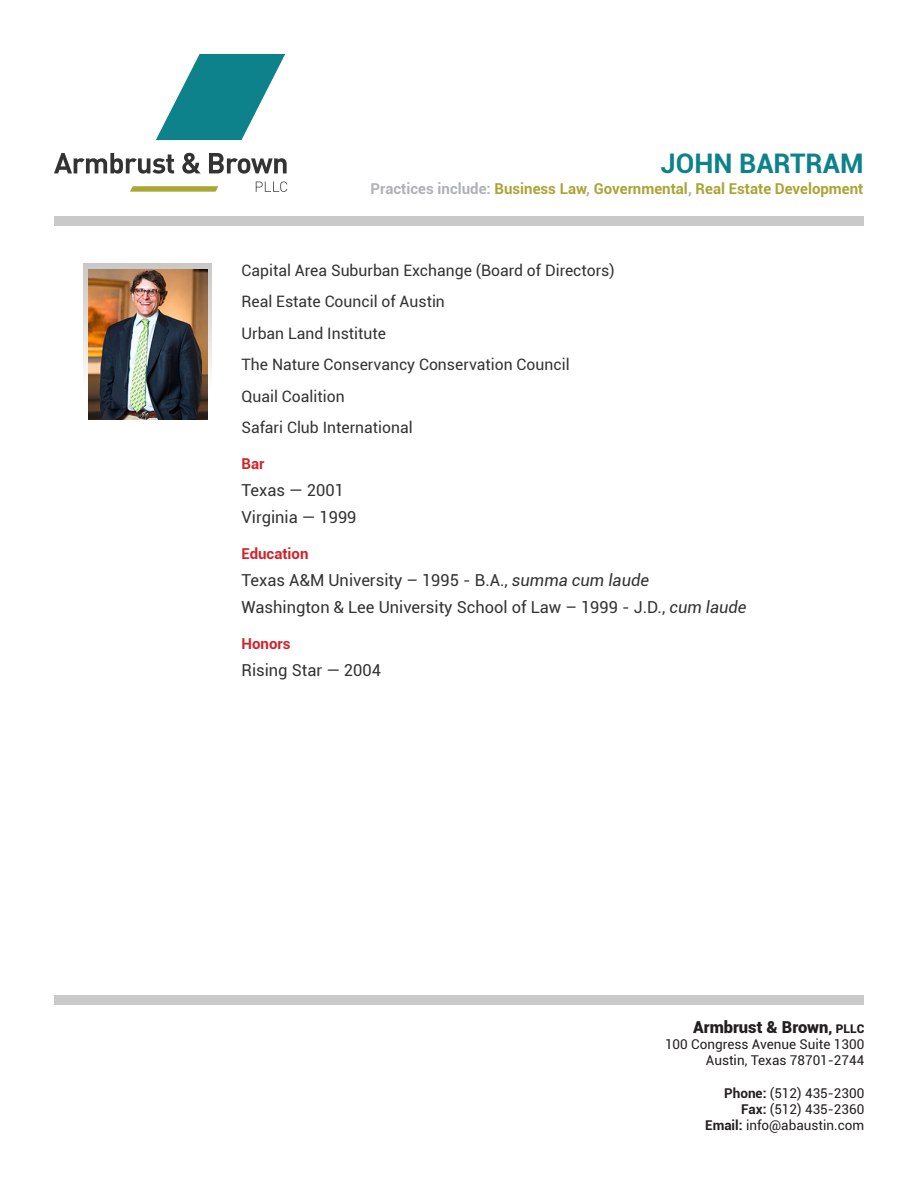
<style>
.page{position:relative;width:918px;height:1188px;background:#fff}
.page>*{position:absolute;margin:0;border:0;box-sizing:border-box;transform-origin:0 0}
.t1{font:700 27px "Roboto";color:#0d828a}
.t2{font:16.5px "Roboto";color:#333}
.t3{font:900 16.5px "Roboto";color:#231f20}
.t4{font:15.75px "Roboto";color:#333}
.t5{font:700 15px "Roboto";color:#aba436}
.t6{font:700 15px "Roboto";color:#d1232a}
.t7{font:13.5px/16.2px "Roboto";color:#231f20;text-align:right}
.s1{color:#b0b1b5}
.s2{font-style:italic}
.s3{font-size:13.5px}
.s4{font-size:12px}
.s5{font-weight:700}
</style>
<div class="page">
<svg style="left:156px;top:54px;width:129px;height:86px"></svg>
<svg style="left:130px;top:186px;width:88px;height:6px"></svg>
<svg style="left:256px;top:181px;width:31px;height:11px"></svg>
<svg style="left:54px;top:153px;width:120px;height:21px"></svg>
<svg style="left:182px;top:153px;width:19px;height:21px"></svg>
<svg style="left:209px;top:153px;width:78px;height:21px"></svg>
<div style="left:54px;top:216px;width:810px;height:10px;background:#c9c9c9"></div>
<div style="left:54px;top:995px;width:810px;height:10px;background:#c9c9c9"></div>
<svg style="left:83px;top:264px;width:129px;height:126px;background:#d1c8bf"></svg>
<img style="left:89px;top:270px;width:118px;height:150px">
<h1 class="t1" style="left:661px;top:145px;width:204px">JOHN BARTRAM</h1>
<p class="t5" style="left:371px;top:178px;width:494px"><span class="s1">Practices include:</span> Business Law<span class="s1">,</span> Governmental<span class="s1">,</span> Real Estate Development</p>
<p class="t4" style="left:242px;top:259px;width:375px">Capital Area Suburban Exchange (Board of Directors)</p>
<p class="t4" style="left:242px;top:291px;width:205px">Real Estate Council of Austin</p>
<p class="t4" style="left:242px;top:322px;width:146px">Urban Land Institute</p>
<p class="t4" style="left:242px;top:354px;width:330px">The Nature Conservancy Conservation Council</p>
<p class="t4" style="left:242px;top:385px;width:105px">Quail Coalition</p>
<p class="t4" style="left:242px;top:417px;width:173px">Safari Club International</p>
<p class="t6" style="left:242px;top:453px;width:24px">Bar</p>
<p class="t2" style="left:242px;top:479px;width:104px">Texas — 2001</p>
<p class="t2" style="left:242px;top:506px;width:117px">Virginia — 1999</p>
<p class="t6" style="left:242px;top:543px;width:69px">Education</p>
<p class="t2" style="left:242px;top:569px;width:409px">Texas A&amp;M University – 1995 - B.A., <span class="s2">summa cum laude</span></p>
<p class="t2" style="left:242px;top:596px;width:507px">Washington &amp; Lee University School of Law – 1999 - J.D., <span class="s2">cum laude</span></p>
<p class="t6" style="left:242px;top:633px;width:50px">Honors</p>
<p class="t2" style="left:242px;top:659px;width:141px">Rising Star — 2004</p>
<p class="t3" style="left:693px;top:1015px;width:173px">Armbrust &amp; Brown<span class="s3">,</span> <span class="s4">PLLC</span></p>
<p class="t7" style="left:665px;top:1036px;width:201px">100 Congress Avenue Suite 1300<br>Austin, Texas 78701-2744</p>
<p class="t7" style="left:705px;top:1084px;width:161px"><span class="s5">Phone:</span> (512) 435-2300<br><span class="s5">Fax:</span> (512) 435-2360<br><span class="s5">Email:</span> info@abaustin.com</p>
</div>
